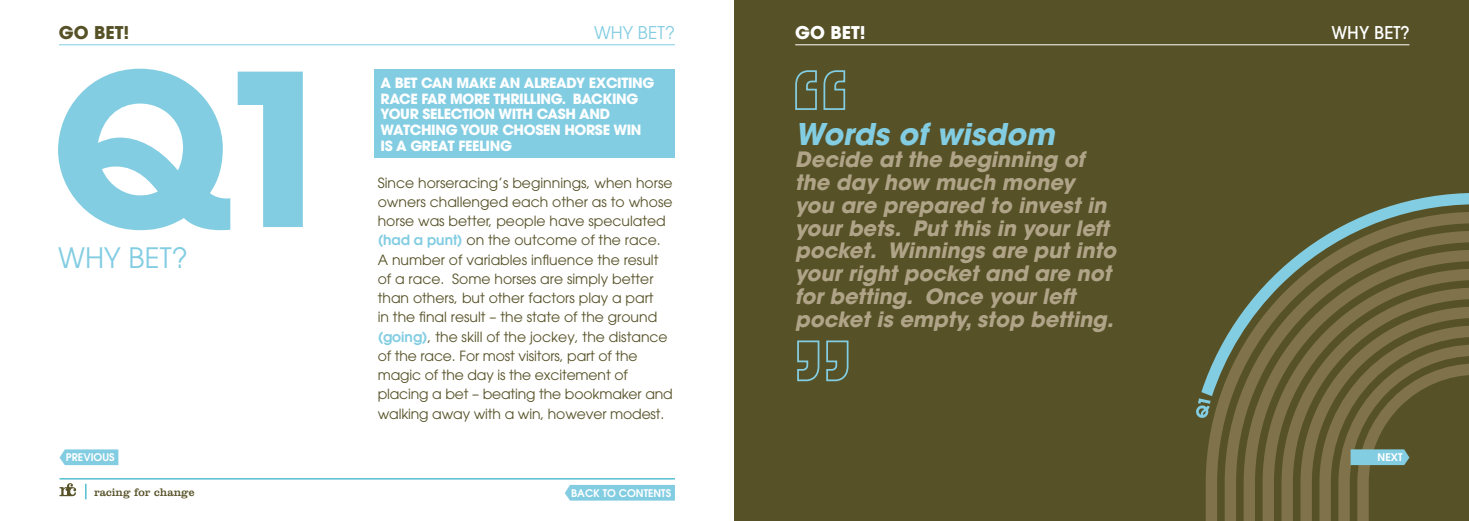
<style>
.page{position:relative;width:1469px;height:521px;background:#fff}
.page>*{position:absolute;margin:0;border:0;box-sizing:border-box;transform-origin:0 0}
.t1{font:700 210px "Avant Garde LT";color:#83cde2}
.t2{font:italic 700 29.75px "Avant Garde LT";color:#83cde2}
.t3{font:28px "Avant Garde LT";color:#83cde2}
.t4{font:italic 700 21px/22.8px "Avant Garde LT";color:#b0a488}
.t5{font:17.5px "Avant Garde LT";color:#83cde2}
.t6{font:500 17.5px "Avant Garde LT";color:#fff}
.t7{font:700 17.5px "Avant Garde LT";color:#565127}
.t8{font:700 17.5px "Avant Garde LT";color:#fff}
.t9{font:14px/19.2px "Avant Garde LT";color:#565127}
.t10{font:700 14px/15.8px "Avant Garde LT";letter-spacing:-.025em;color:#fff}
.t11{font:11.38px "Clarendon LT";color:#565127}
.t12{font:600 10.5px "Avant Garde LT";color:#fff}
.s1{font-weight:600;color:#83cde2}
</style>
<div class="page">
<hr style="left:59px;top:44px;width:616px;height:1px;background:#83cde2">
<hr style="left:60px;top:478px;width:615px;height:1px;background:#009fbb">
<div style="left:374px;top:69px;width:301px;height:89px;background:#83cde2"></div>
<svg style="left:59px;top:483px;width:17px;height:13px"></svg>
<svg style="left:86px;top:484px;width:1px;height:15px"></svg>
<div style="left:734px;top:0;width:734px;height:521px;background:#565127"></div>
<hr style="left:795px;top:44px;width:614px;height:1px;background:#fff">
<svg style="left:1206px;top:396px;width:18px;height:125px;fill:#80734b"></svg>
<svg style="left:1224px;top:396px;width:19px;height:125px;fill:#80734b"></svg>
<svg style="left:1243px;top:396px;width:19px;height:125px;fill:#80734b"></svg>
<svg style="left:1262px;top:396px;width:19px;height:125px;fill:#80734b"></svg>
<svg style="left:1281px;top:396px;width:19px;height:125px;fill:#80734b"></svg>
<svg style="left:1300px;top:396px;width:19px;height:125px;fill:#80734b"></svg>
<svg style="left:1196px;top:398px;width:14px;height:20px"></svg>
<svg style="left:1201px;top:193px;width:267px;height:203px"></svg>
<svg style="left:795px;top:70px;width:54px;height:312px"></svg>
<svg style="left:60px;top:449px;width:58px;height:16px"></svg>
<div style="left:565px;top:485px;width:110px;height:15px;background:#83cde2"></div>
<svg style="left:1319px;top:325px;width:149px;height:196px"></svg>
<p class="t7" style="left:59px;top:21px;width:72px">GO BET!</p>
<p class="t5" style="left:594px;top:22px;width:83px">WHY BET?</p>
<h1 class="t1" style="left:51px;top:13px;width:296px">Q1</h1>
<h3 class="t3" style="left:58px;top:241px;width:131px">WHY BET?</h3>
<p class="t12" style="left:66px;top:451px;width:50px">PREVIOUS</p>
<p class="t11" style="left:94px;top:486px;width:102px">racing for change</p>
<p class="t10" style="left:380px;top:75px;width:275px">A BET CAN MAKE AN ALREADY EXCITING<br>RACE FAR MORE THRILLING. BACKING<br>YOUR SELECTION WITH CASH AND<br>WATCHING YOUR CHOSEN HORSE WIN<br>IS A GREAT FEELING</p>
<p class="t9" style="left:378px;top:173px;width:296px">Since horseracing’s beginnings, when horse owners challenged each other as to whose horse was better, people have speculated <span class="s1">(had a punt)</span> on the outcome of the race.<br>A number of variables influence the result of a race. Some horses are simply better than others, but other factors play a part<br>in the final result – the state of the ground <span class="s1">(going)</span>, the skill of the jockey, the distance of the race. For most visitors, part of the magic of the day is the excitement of placing a bet – beating the bookmaker and walking away with a win, however modest.</p>
<p class="t12" style="left:571px;top:486px;width:101px">BACK TO CONTENTS</p>
<p class="t8" style="left:795px;top:21px;width:72px">GO BET!</p>
<p class="t6" style="left:1331px;top:22px;width:80px">WHY BET?</p>
<h2 class="t2" style="left:795px;top:114px;width:261px">Words of wisdom</h2>
<h3 class="t4" style="left:795px;top:148px;width:322px">Decide at the beginning of the day how much money you are prepared to invest in your bets. Put this in your left pocket. Winnings are put into your right pocket and are not for betting. Once your left pocket is empty, stop betting.</h3>
<p class="t12" style="left:1377px;top:450px;width:26px">NEXT</p>
</div>
